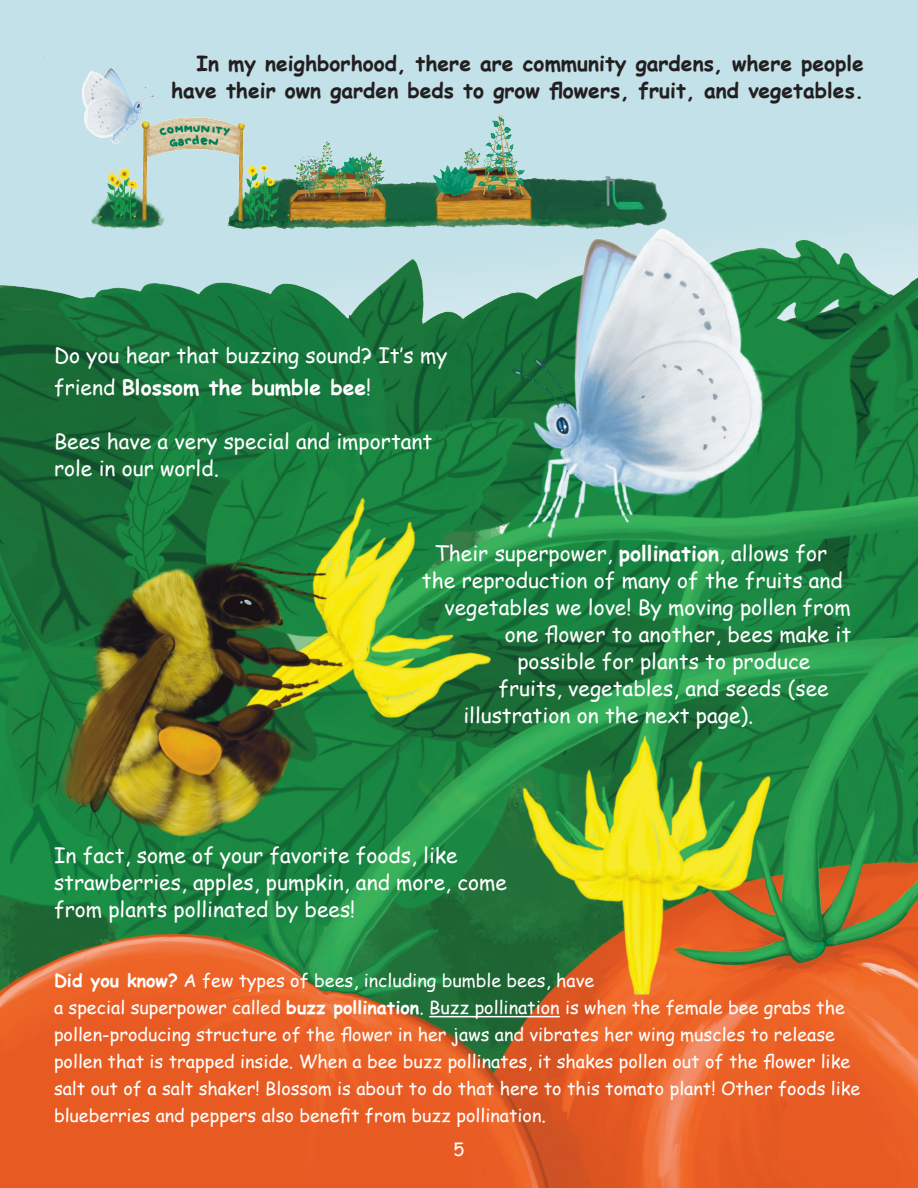
<style>
.page{position:relative;width:918px;height:1188px;background:#fff}
.page>*{position:absolute;margin:0;border:0;box-sizing:border-box;transform-origin:0 0}
.t1{font:21px "Comic Sans MS";color:#fff}
.t2{font:700 21px "Comic Sans MS";color:#231f20}
.t3{font:700 21px "Comic Sans MS";color:#fff}
.t4{font:18px/27px "Comic Sans MS";color:#fff}
.s1{font-weight:400}
.s2{font-weight:700}
</style>
<div class="page">
<img style="left:0;top:10px;width:918px;height:1178px">
<hr style="left:429px;top:1016px;width:131px;height:1px;background:#fff">
<p class="t2" style="left:197px;top:48px;width:669px">In my neighborhood, there are community gardens, where people</p>
<p class="t2" style="left:171px;top:75px;width:694px">have their own garden beds to grow flowers, fruit, and vegetables.</p>
<p class="t1" style="left:54px;top:340px;width:395px">Do you hear that buzzing sound? It’s my</p>
<p class="t3" style="left:54px;top:372px;width:319px"><span class="s1">friend</span> Blossom the bumble bee<span class="s1">!</span></p>
<p class="t1" style="left:54px;top:426px;width:380px">Bees have a very special and important</p>
<p class="t1" style="left:54px;top:453px;width:166px">role in our world.</p>
<p class="t1" style="left:435px;top:538px;width:394px">Their superpower, <span class="s2">pollination</span>, allows for</p>
<p class="t1" style="left:422px;top:565px;width:422px">the reproduction of many of the fruits and</p>
<p class="t1" style="left:445px;top:592px;width:408px">vegetables we love! By moving pollen from</p>
<p class="t1" style="left:505px;top:619px;width:348px">one flower to another, bees make it</p>
<p class="t1" style="left:517px;top:646px;width:294px">possible for plants to produce</p>
<p class="t1" style="left:499px;top:673px;width:332px">fruits, vegetables, and seeds (see</p>
<p class="t1" style="left:463px;top:700px;width:292px">illustration on the next page).</p>
<p class="t1" style="left:54px;top:840px;width:405px">In fact, some of your favorite foods, like</p>
<p class="t1" style="left:54px;top:867px;width:455px">strawberries, apples, pumpkin, and more, come</p>
<p class="t1" style="left:54px;top:894px;width:303px">from plants pollinated by bees!</p>
<p class="t4" style="left:54px;top:967px;width:542px"><span class="s2">Did you know?</span> A few types of bees, including bumble bees, have</p>
<p class="t4" style="left:54px;top:994px;width:808px">a special superpower called <span class="s2">buzz pollination</span>. Buzz pollination is when the female bee grabs the pollen-producing structure of the flower in her jaws and vibrates her wing muscles to release pollen that is trapped inside. When a bee buzz pollinates, it shakes pollen out of the flower like salt out of a salt shaker! Blossom is about to do that here to this tomato plant! Other foods like blueberries and peppers also benefit from buzz pollination.</p>
<p class="t4" style="left:454px;top:1136px;width:12px">5</p>
</div>
